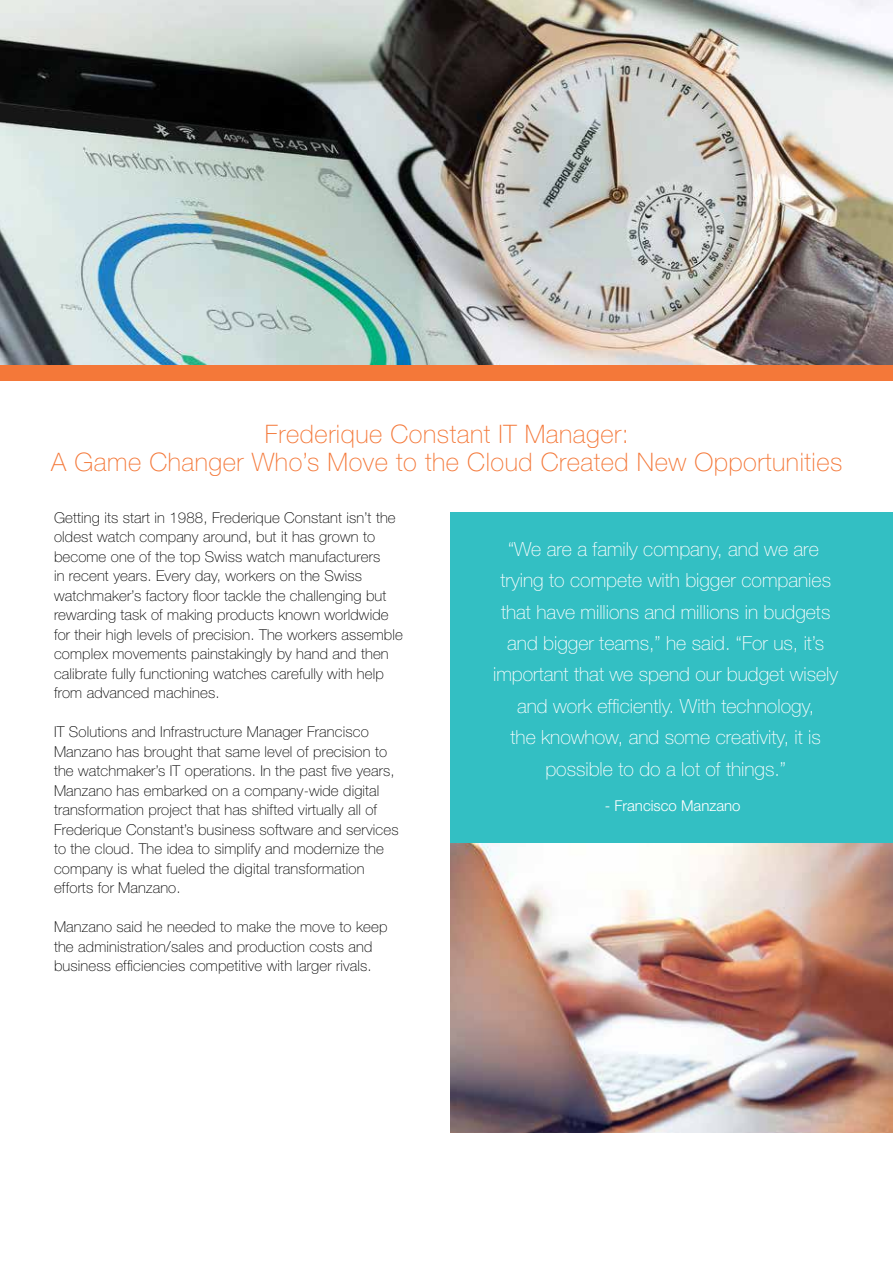
<style>
.page{position:relative;width:893px;height:1263px;background:#fff}
.page>*{position:absolute;margin:0;border:0;box-sizing:border-box;transform-origin:0 0}
.t1{font:100 25.5px/28.5px "Helvetica Neue LT Std";letter-spacing:.02em;color:#f47839;text-align:center}
.t2{font:100 19.5px/31.5px "Helvetica Neue LT Std";color:#fff;text-align:center}
.t3{font:100 15px/19.5px "Helvetica Neue LT Std";letter-spacing:.01em;color:#000}
.t4{font:300 15px "Helvetica Neue LT Std";color:#fff}
</style>
<div class="page">
<img style="left:450px;top:843px;width:443px;height:290px">
<img style="left:0;top:0;width:893px;height:365px">
<div style="left:0;top:365px;width:893px;height:16px;background:#f47839"></div>
<div style="left:450px;top:512px;width:443px;height:331px;background:#33bfc3"></div>
<h1 class="t1" style="left:51px;top:419px;width:793px">Frederique Constant IT Manager:<br>A Game Changer Who’s Move to the Cloud Created New Opportunities</h1>
<p class="t3" style="left:54px;top:507px;width:350px">Getting its start in 1988, Frederique Constant isn’t the oldest watch company around, but it has grown to become one of the top Swiss watch manufacturers<br>in recent years. Every day, workers on the Swiss watchmaker’s factory floor tackle the challenging but rewarding task of making products known worldwide for their high levels of precision. The workers assemble complex movements painstakingly by hand and then calibrate fully functioning watches carefully with help from advanced machines.</p>
<p class="t3" style="left:54px;top:722px;width:346px">IT Solutions and Infrastructure Manager Francisco Manzano has brought that same level of precision to the watchmaker’s IT operations. In the past five years, Manzano has embarked on a company-wide digital transformation project that has shifted virtually all of Frederique Constant’s business software and services to the cloud. The idea to simplify and modernize the company is what fueled the digital transformation efforts for Manzano.</p>
<p class="t3" style="left:54px;top:917px;width:335px">Manzano said he needed to make the move to keep the administration/sales and production costs and business efficiencies competitive with larger rivals.</p>
<p class="t2" style="left:493px;top:533px;width:347px">“We are a family company, and we are trying to compete with bigger companies that have millions and millions in budgets and bigger teams,” he said. “For us, it’s important that we spend our budget wisely and work efficiently. With technology,<br>the knowhow, and some creativity, it is possible to do a lot of things.”</p>
<p class="t4" style="left:605px;top:797px;width:137px">- Francisco Manzano</p>
</div>
